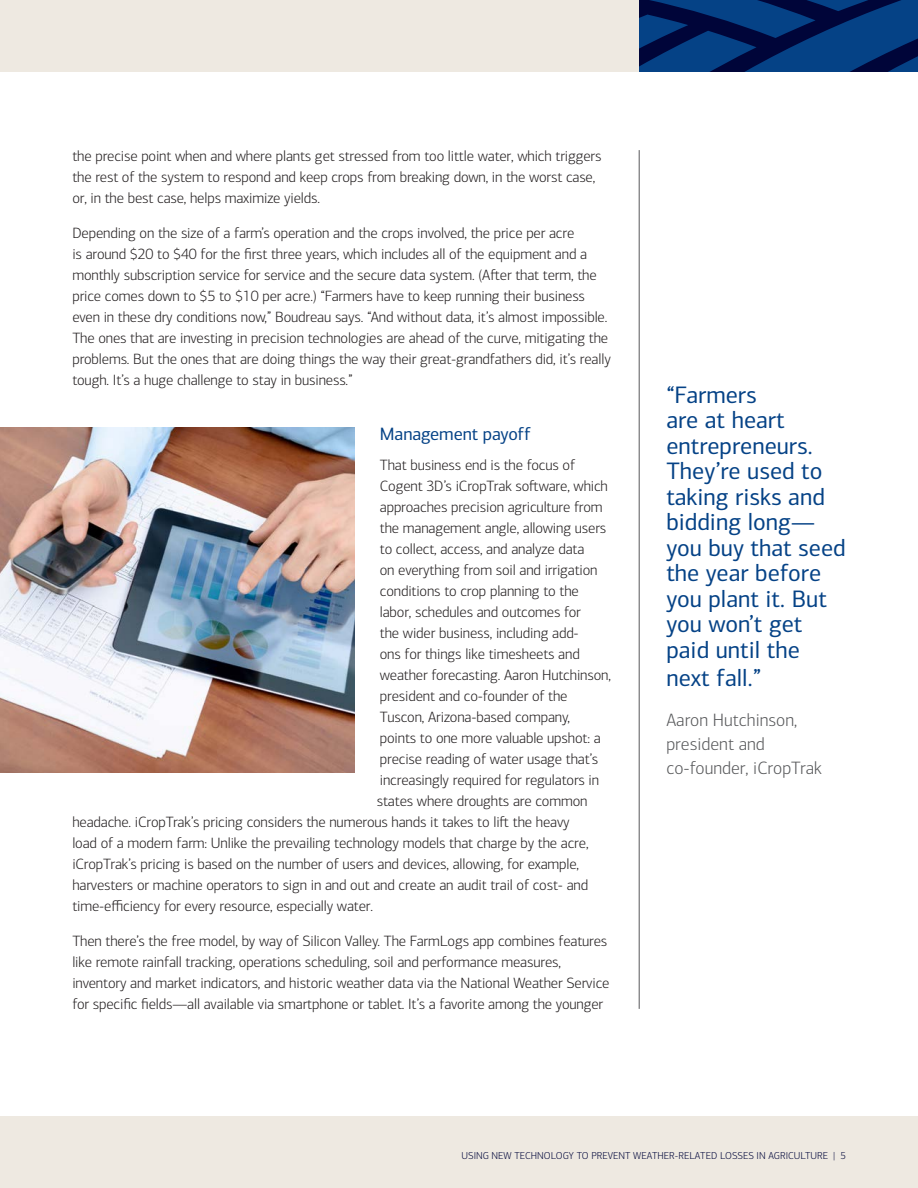
<style>
.page{position:relative;width:918px;height:1188px;background:#fff}
.page>*{position:absolute;margin:0;border:0;box-sizing:border-box;transform-origin:0 0}
.Subhead_01{font:24px/25.5px "Connections";color:#054286}
.Subhead_01-2{font:300 18px/24px "Connections";color:#57585a}
.Subhead_01-3{font:18px "Connections";letter-spacing:-.005em;color:#054286}
.Body_01{font:300 15px/21px "Connections";letter-spacing:-.01em;color:#231f20}
.Folio_01{font:300 10.05px "Connections";color:#000539}
</style>
<div class="page">
<hr style="left:639px;top:150px;width:1px;height:859px;background:#57585a">
<div style="left:0;top:0;width:895px;height:72px;background:#eee9e1"></div>
<svg style="left:639px;top:0;width:279px;height:72px;background:#032c6a"></svg>
<div style="left:0;top:1116px;width:918px;height:72px;background:#eee9e1"></div>
<img style="left:0;top:428px;width:354px;height:345px">
<p class="Body_01" style="left:72px;top:146px;width:531px">the precise point when and where plants get stressed from too little water, which triggers the rest of the system to respond and keep crops from breaking down, in the worst case, or, in the best case, helps maximize yields.</p>
<p class="Body_01" style="left:72px;top:222px;width:540px">Depending on the size of a farm’s operation and the crops involved, the price per acre<br>is around $20 to $40 for the first three years, which includes all of the equipment and a monthly subscription service for service and the secure data system. (After that term, the price comes down to $5 to $10 per acre.) “Farmers have to keep running their business even in these dry conditions now,” Boudreau says. “And without data, it’s almost impossible.<br>The ones that are investing in precision technologies are ahead of the curve, mitigating the problems. But the ones that are doing things the way their great-grandfathers did, it’s really tough. It’s a huge challenge to stay in business.”</p>
<p class="Subhead_01-3" style="left:380px;top:424px;width:152px">Management payoff</p>
<p class="Body_01" style="left:380px;top:455px;width:197px">That business end is the focus of</p>
<p class="Body_01" style="left:380px;top:476px;width:230px">Cogent 3D’s iCropTrak software, which</p>
<p class="Body_01" style="left:380px;top:497px;width:224px">approaches precision agriculture from</p>
<p class="Body_01" style="left:380px;top:518px;width:228px">the management angle, allowing users</p>
<p class="Body_01" style="left:380px;top:539px;width:206px">to collect, access, and analyze data</p>
<p class="Body_01" style="left:380px;top:560px;width:219px">on everything from soil and irrigation</p>
<p class="Body_01" style="left:380px;top:581px;width:200px">conditions to crop planning to the</p>
<p class="Body_01" style="left:380px;top:602px;width:203px">labor, schedules and outcomes for</p>
<p class="Body_01" style="left:380px;top:623px;width:200px">the wider business, including add-</p>
<p class="Body_01" style="left:380px;top:644px;width:201px">ons for things like timesheets and</p>
<p class="Body_01" style="left:380px;top:665px;width:232px">weather forecasting. Aaron Hutchinson,</p>
<p class="Body_01" style="left:380px;top:686px;width:189px">president and co-founder of the</p>
<p class="Body_01" style="left:380px;top:707px;width:192px">Tuscon, Arizona-based company,</p>
<p class="Body_01" style="left:380px;top:728px;width:222px">points to one more valuable upshot: a</p>
<p class="Body_01" style="left:380px;top:749px;width:220px">precise reading of water usage that’s</p>
<p class="Body_01" style="left:380px;top:770px;width:221px">increasingly required for regulators in</p>
<p class="Body_01" style="left:377px;top:791px;width:212px">states where droughts are common</p>
<p class="Body_01" style="left:72px;top:812px;width:499px">headache. iCropTrak’s pricing considers the numerous hands it takes to lift the heavy</p>
<p class="Body_01" style="left:72px;top:833px;width:518px">load of a modern farm: Unlike the prevailing technology models that charge by the acre,</p>
<p class="Body_01" style="left:72px;top:854px;width:508px">iCropTrak’s pricing is based on the number of users and devices, allowing, for example,</p>
<p class="Body_01" style="left:72px;top:875px;width:517px">harvesters or machine operators to sign in and out and create an audit trail of cost- and</p>
<p class="Body_01" style="left:72px;top:896px;width:302px">time-efficiency for every resource, especially water.</p>
<p class="Body_01" style="left:72px;top:930px;width:539px">Then there’s the free model, by way of Silicon Valley. The FarmLogs app combines features like remote rainfall tracking, operations scheduling, soil and performance measures, inventory and market indicators, and historic weather data via the National Weather Service for specific fields—all available via smartphone or tablet. It’s a favorite among the younger</p>
<p class="Subhead_01" style="left:666px;top:382px;width:181px">“Farmers<br>are at heart entrepreneurs.<br>They’re used to taking risks and bidding long— you buy that seed the year before you plant it. But you won’t get paid until the</p>
<p class="Subhead_01" style="left:666px;top:665px;width:96px">next fall.”</p>
<p class="Subhead_01-2" style="left:666px;top:708px;width:157px">Aaron Hutchinson, president and co-founder, iCropTrak</p>
<p class="Folio_01" style="left:462px;top:1150px;width:386px">USING NEW TECHNOLOGY TO PREVENT WEATHER-RELATED LOSSES IN AGRICULTURE | 5</p>
</div>
